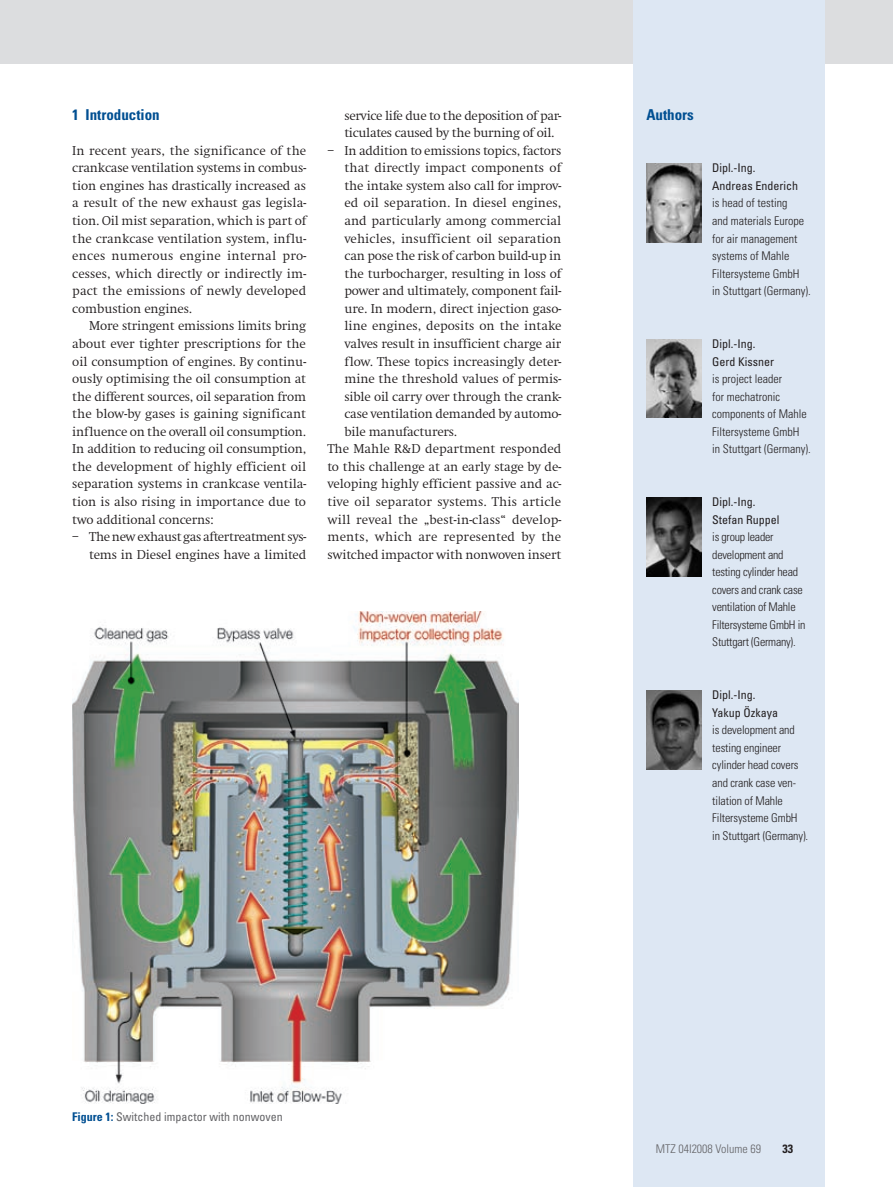
<style>
.page{position:relative;width:893px;height:1187px;background:#fff}
.page>*{position:absolute;margin:0;border:0;box-sizing:border-box;transform-origin:0 0}
.t1{font:700 condensed 15px "Univers LT Std";color:#004f92}
.t2{font:300 13.05px/17.5px "Swift LT Pro";letter-spacing:-.01em;color:#231f20;text-align:justify}
.t3{font:300 13.05px "Swift LT Pro";letter-spacing:.01em;color:#231f20}
.t4{font:300 13.05px/17.5px "Swift LT Pro";letter-spacing:-.03em;color:#231f20;text-align:right}
.t5{font:300 13.05px "Swift LT Pro";letter-spacing:.015em;color:#231f20}
.t6{font:300 condensed 12px/17.5px "Univers LT Std";letter-spacing:-.01em;color:#231f20}
.t7{font:condensed 12px/17.5px "Univers LT Std";color:#231f20}
.t8{font:condensed 12px "Univers LT Std";color:#636366}
.t9{font:300 condensed 12px "Univers LT Std";color:#636366}
.t10{font:700 condensed 12px "Univers LT Std";color:#231f20}
.s1{font-weight:700;color:#004f92}
</style>
<div class="page">
<img style="left:72px;top:611px;width:447px;height:491px">
<div style="left:0;top:0;width:893px;height:64px;background:#dcdddf"></div>
<div style="left:634px;top:0;width:191px;height:1186px;background:#dde7f3"></div>
<img style="left:646px;top:164px;width:55px;height:78px">
<img style="left:646px;top:339px;width:56px;height:79px">
<img style="left:646px;top:497px;width:56px;height:79px">
<img style="left:646px;top:690px;width:55px;height:79px">
<p class="t1" style="left:72px;top:105px;width:89px">1 Introduction</p>
<p class="t2" style="left:72px;top:142px;width:236px">In recent years, the significance of the crankcase ventilation systems in combus&shy;tion engines has drastically increased as a result of the new exhaust gas legisla&shy;tion. Oil mist separation, which is part of the crankcase ventilation system, influ&shy;ences numerous engine internal pro&shy;cesses, which directly or indirectly im&shy;pact the emissions of newly developed combustion engines.</p>
<p class="t2" style="left:72px;top:317px;width:235px;text-indent:17px">More stringent emissions limits bring about ever tighter prescriptions for the oil consumption of engines. By continu&shy;ously optimising the oil consumption at the different sources, oil separation from the blow-by gases is gaining significant influence on the overall oil consumption.<br>In addition to reducing oil consumption, the development of highly efficient oil separation systems in crankcase ventila&shy;tion is also rising in importance due to two additional concerns:</p>
<p class="t4" style="left:72px;top:528px;width:236px">– The new exhaust gas aftertreatment sys&shy;tems in Diesel engines have a limited</p>
<p class="t2" style="left:344px;top:107px;width:218px">service life due to the deposition of par&shy;ticulates caused by the burning of oil.</p>
<p class="t2" style="left:327px;top:142px;width:235px">– In addition to emissions topics, factors</p>
<p class="t2" style="left:344px;top:159px;width:218px">that directly impact components of</p>
<p class="t2" style="left:344px;top:177px;width:218px">the intake system also call for improv-</p>
<p class="t2" style="left:344px;top:194px;width:218px">ed oil separation. In diesel engines,</p>
<p class="t2" style="left:344px;top:212px;width:218px">and particularly among commercial</p>
<p class="t2" style="left:344px;top:229px;width:218px">vehicles, insufficient oil separation</p>
<p class="t2" style="left:344px;top:247px;width:218px">can pose the risk of carbon build-up in</p>
<p class="t2" style="left:344px;top:265px;width:218px">the turbocharger, resulting in loss of</p>
<p class="t2" style="left:344px;top:282px;width:218px">power and ultimately, component fail-</p>
<p class="t2" style="left:344px;top:300px;width:218px">ure. In modern, direct injection gaso-</p>
<p class="t2" style="left:344px;top:317px;width:218px">line engines, deposits on the intake</p>
<p class="t2" style="left:344px;top:335px;width:218px">valves result in insufficient charge air</p>
<p class="t2" style="left:344px;top:352px;width:218px">flow. These topics increasingly deter-</p>
<p class="t2" style="left:344px;top:370px;width:218px">mine the threshold values of permis-</p>
<p class="t2" style="left:344px;top:387px;width:218px">sible oil carry over through the crank-</p>
<p class="t2" style="left:344px;top:405px;width:218px">case ventilation demanded by automo-</p>
<p class="t2" style="left:344px;top:423px;width:114px">bile manufacturers.</p>
<p class="t2" style="left:327px;top:440px;width:235px">The Mahle R&amp;D department responded</p>
<p class="t2" style="left:327px;top:458px;width:235px">to this challenge at an early stage by de-</p>
<p class="t2" style="left:327px;top:475px;width:235px">veloping highly efficient passive and ac-</p>
<p class="t3" style="left:327px;top:494px;width:235px">tive oil separator systems. This article</p>
<p class="t3" style="left:327px;top:512px;width:235px">will reveal the „best-in-class“ develop-</p>
<p class="t5" style="left:327px;top:529px;width:235px">ments, which are represented by the</p>
<p class="t2" style="left:327px;top:545px;width:235px">switched impactor with nonwoven insert</p>
<p class="t1" style="left:646px;top:105px;width:49px">Authors</p>
<p class="t7" style="left:712px;top:159px;width:87px">Dipl.-Ing.<br>Andreas Enderich</p>
<p class="t6" style="left:712px;top:194px;width:100px">is head of testing<br>and materials Europe for air management systems of Mahle<br>Filtersysteme GmbH<br>in Stuttgart (Germany).</p>
<p class="t7" style="left:712px;top:335px;width:63px">Dipl.-Ing.<br>Gerd Kissner</p>
<p class="t6" style="left:712px;top:370px;width:100px">is project leader<br>for mechatronic components of Mahle<br>Filtersysteme GmbH<br>in Stuttgart (Germany).</p>
<p class="t7" style="left:712px;top:492px;width:69px">Dipl.-Ing.<br>Stefan Ruppel</p>
<p class="t6" style="left:712px;top:528px;width:95px">is group leader development and testing cylinder head covers and crank case ventilation of Mahle<br>Filtersysteme GmbH in<br>Stuttgart (Germany).</p>
<p class="t7" style="left:712px;top:686px;width:67px">Dipl.-Ing.<br>Yakup Özkaya</p>
<p class="t6" style="left:712px;top:721px;width:98px">is development and testing engineer cylinder head covers and crank case ven&shy;tilation of Mahle<br>Filter-systeme GmbH in Stuttgart (Germany).</p>
<p class="t8" style="left:72px;top:1108px;width:212px"><span class="s1">Figure 1:</span> Switched impactor with nonwoven</p>
<p class="t9" style="left:656px;top:1141px;width:107px">MTZ 04I2008 Volume 69</p>
<p class="t10" style="left:782px;top:1141px;width:12px">33</p>
</div>
